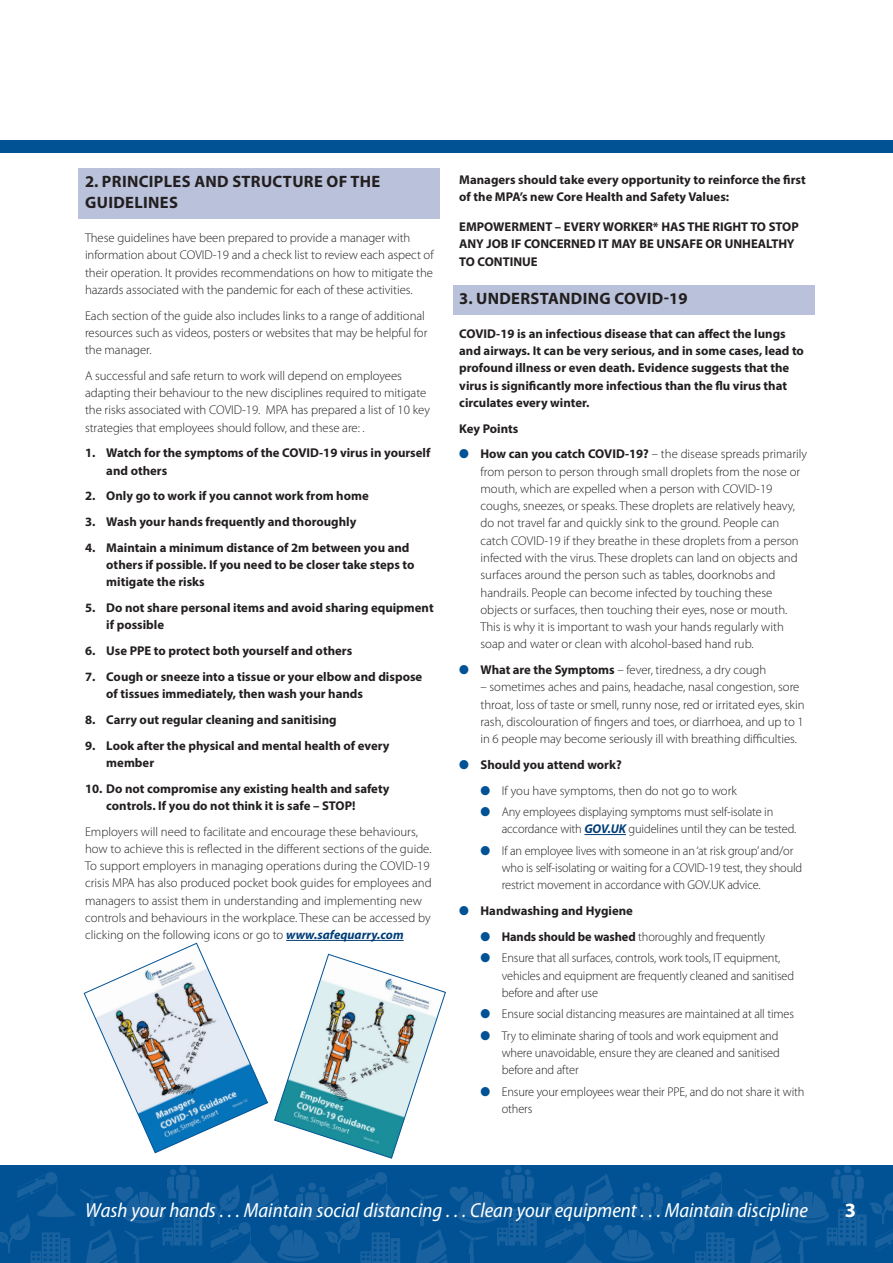
<style>
.page{position:relative;width:893px;height:1263px;background:#fff}
.page>*{position:absolute;margin:0;border:0;box-sizing:border-box;transform-origin:0 0}
.t1{font:italic semi-condensed 20.4px "Myriad Pro";color:#fff}
.t2{font:700 20.4px "Myriad Pro";color:#fff}
.t3{font:700 16.5px/21px "Myriad Pro";letter-spacing:.02em;color:#231f20}
.t4{font:300 12.75px/17.2px "Myriad Pro";letter-spacing:-.005em;color:#231f20}
.t5{font:700 12.75px/17.2px "Myriad Pro";color:#231f20}
.s1{font-weight:700;font-style:italic;color:#003d78}
.s2{color:#015295}
.s3{font-weight:700}
</style>
<div class="page">
<div style="left:0;top:140px;width:893px;height:13px;background:#015295"></div>
<div style="left:79px;top:168px;width:361px;height:50px;background:#b9c2da"></div>
<hr style="left:286px;top:940px;width:118px;height:1px;background:#003d78">
<div style="left:453px;top:285px;width:361px;height:29px;background:#b9c2da"></div>
<hr style="left:584px;top:834px;width:42px;height:1px;background:#003d78">
<div style="left:0;top:1165px;width:893px;height:98px;background:#015295"></div>
<div style="left:179px;top:1165px;width:8px;height:8px;background:#19629f;border-radius:50%"></div>
<div style="left:514px;top:1165px;width:8px;height:8px;background:#19629f;border-radius:50%"></div>
<div style="left:843px;top:1165px;width:8px;height:8px;background:#19629f;border-radius:50%"></div>
<svg style="left:0;top:1169px;width:893px;height:94px"></svg>
<svg style="left:274px;top:953px;width:172px;height:206px"></svg>
<svg style="left:83px;top:942px;width:185px;height:212px"></svg>
<p class="t3" style="left:85px;top:170px;width:297px">2. PRINCIPLES AND STRUCTURE OF THE<br>GUIDELINES</p>
<p class="t4" style="left:85px;top:229px;width:350px">These guidelines have been prepared to provide a manager with information about COVID-19 and a check list to review each aspect of their operation. It provides recommendations on how to mitigate the hazards associated with the pandemic for each of these activities.</p>
<p class="t4" style="left:85px;top:307px;width:344px">Each section of the guide also includes links to a range of additional resources such as videos, posters or websites that may be helpful for the manager.</p>
<p class="t4" style="left:85px;top:367px;width:346px">A successful and safe return to work will depend on employees adapting their behaviour to the new disciplines required to mitigate the risks associated with COVID-19. MPA has prepared a list of 10 key strategies that employees should follow, and these are: .</p>
<p class="t5" style="left:106px;top:444px;width:326px;text-indent:-21px">1. Watch for the symptoms of the COVID-19 virus in yourself and others</p>
<p class="t5" style="left:85px;top:487px;width:285px">2. Only go to work if you cannot work from home</p>
<p class="t5" style="left:85px;top:513px;width:273px">3. Wash your hands frequently and thoroughly</p>
<p class="t5" style="left:106px;top:538px;width:310px;text-indent:-21px">4. Maintain a minimum distance of 2m between you and others if possible. If you need to be closer take steps to mitigate the risks</p>
<p class="t5" style="left:106px;top:599px;width:329px;text-indent:-21px">5. Do not share personal items and avoid sharing equipment if possible</p>
<p class="t5" style="left:85px;top:642px;width:269px">6. Use PPE to protect both yourself and others</p>
<p class="t5" style="left:106px;top:667px;width:317px;text-indent:-21px">7. Cough or sneeze into a tissue or your elbow and dispose of tissues immediately, then wash your hands</p>
<p class="t5" style="left:85px;top:710px;width:253px">8. Carry out regular cleaning and sanitising</p>
<p class="t5" style="left:106px;top:736px;width:285px;text-indent:-21px">9. Look after the physical and mental health of every member</p>
<p class="t5" style="left:106px;top:779px;width:285px;text-indent:-21px">10. Do not compromise any existing health and safety controls. If you do not think it is safe – STOP!</p>
<p class="t4" style="left:85px;top:823px;width:348px">Employers will need to facilitate and encourage these behaviours, how to achieve this is reflected in the different sections of the guide.<br>To support employers in managing operations during the COVID-19 crisis MPA has also produced pocket book guides for employees and managers to assist them in understanding and implementing new controls and behaviours in the workplace. These can be accessed by clicking on the following icons or go to <span class="s1">www.safequarry.com</span></p>
<p class="t5" style="left:459px;top:171px;width:348px">Managers should take every opportunity to reinforce the first of the MPA’s new Core Health and Safety Values:</p>
<p class="t5" style="left:459px;top:218px;width:341px">EMPOWERMENT – EVERY WORKER* HAS THE RIGHT TO STOP<br>ANY JOB IF CONCERNED IT MAY BE UNSAFE OR UNHEALTHY<br>TO CONTINUE</p>
<p class="t3" style="left:459px;top:287px;width:230px">3. UNDERSTANDING COVID-19</p>
<p class="t5" style="left:459px;top:325px;width:346px">COVID-19 is an infectious disease that can affect the lungs and airways. It can be very serious, and in some cases, lead to profound illness or even death. Evidence suggests that the virus is significantly more infectious than the flu virus that circulates every winter.</p>
<p class="t5" style="left:459px;top:419px;width:61px">Key Points</p>
<p class="t4" style="left:480px;top:446px;width:328px;text-indent:-21px"><span class="s2">●</span> <span class="s3">How can you catch COVID-19?</span> – the disease spreads primarily from person to person through small droplets from the nose or mouth, which are expelled when a person with COVID-19 coughs, sneezes, or speaks. These droplets are relatively heavy, do not travel far and quickly sink to the ground. People can catch COVID-19 if they breathe in these droplets from a person infected with the virus. These droplets can land on objects and surfaces around the person such as tables, doorknobs and handrails. People can become infected by touching these objects or surfaces, then touching their eyes, nose or mouth.<br>This is why it is important to wash your hands regularly with soap and water or clean with alcohol-based hand rub.</p>
<p class="t4" style="left:459px;top:661px;width:309px"><span class="s2">●</span> <span class="s3">What are the Symptoms</span> – fever, tiredness, a dry cough</p>
<p class="t4" style="left:480px;top:679px;width:326px">– sometimes aches and pains, headache, nasal congestion, sore throat, loss of taste or smell, runny nose, red or irritated eyes, skin rash, discolouration of fingers and toes, or diarrhoea, and up to 1 in 6 people may become seriously ill with breathing difficulties.</p>
<p class="t5" style="left:459px;top:755px;width:164px"><span class="s2">●</span> Should you attend work?</p>
<p class="t4" style="left:480px;top:782px;width:258px"><span class="s2">●</span> If you have symptoms, then do not go to work</p>
<p class="t4" style="left:502px;top:803px;width:296px;text-indent:-21px"><span class="s2">●</span> Any employees displaying symptoms must self-isolate in accordance with <span class="s1">GOV.UK</span> guidelines until they can be tested.</p>
<p class="t4" style="left:502px;top:842px;width:302px;text-indent:-21px"><span class="s2">●</span> If an employee lives with someone in an ‘at risk group’ and/or who is self-isolating or waiting for a COVID-19 test, they should restrict movement in accordance with GOV.UK advice.</p>
<p class="t5" style="left:459px;top:902px;width:175px"><span class="s2">●</span> Handwashing and Hygiene</p>
<p class="t4" style="left:480px;top:928px;width:286px"><span class="s2">●</span> <span class="s3">Hands should be washed</span> thoroughly and frequently</p>
<p class="t4" style="left:502px;top:950px;width:294px;text-indent:-21px"><span class="s2">●</span> Ensure that all surfaces, controls, work tools, IT equipment, vehicles and equipment are frequently cleaned and sanitised before and after use</p>
<p class="t4" style="left:480px;top:1006px;width:315px"><span class="s2">●</span> Ensure social distancing measures are maintained at all times</p>
<p class="t4" style="left:502px;top:1027px;width:280px;text-align:justify;text-indent:-21px"><span class="s2">●</span> Try to eliminate sharing of tools and work equipment and where unavoidable, ensure they are cleaned and sanitised before and after</p>
<p class="t4" style="left:502px;top:1083px;width:304px;text-indent:-21px"><span class="s2">●</span> Ensure your employees wear their PPE, and do not share it with others</p>
<h1 class="t1" style="left:85px;top:1198px;width:724px">Wash your hands . . . Maintain social distancing . . . Clean your equipment . . . Maintain discipline</h1>
<h1 class="t2" style="left:845px;top:1197px;width:13px">3</h1>
</div>
